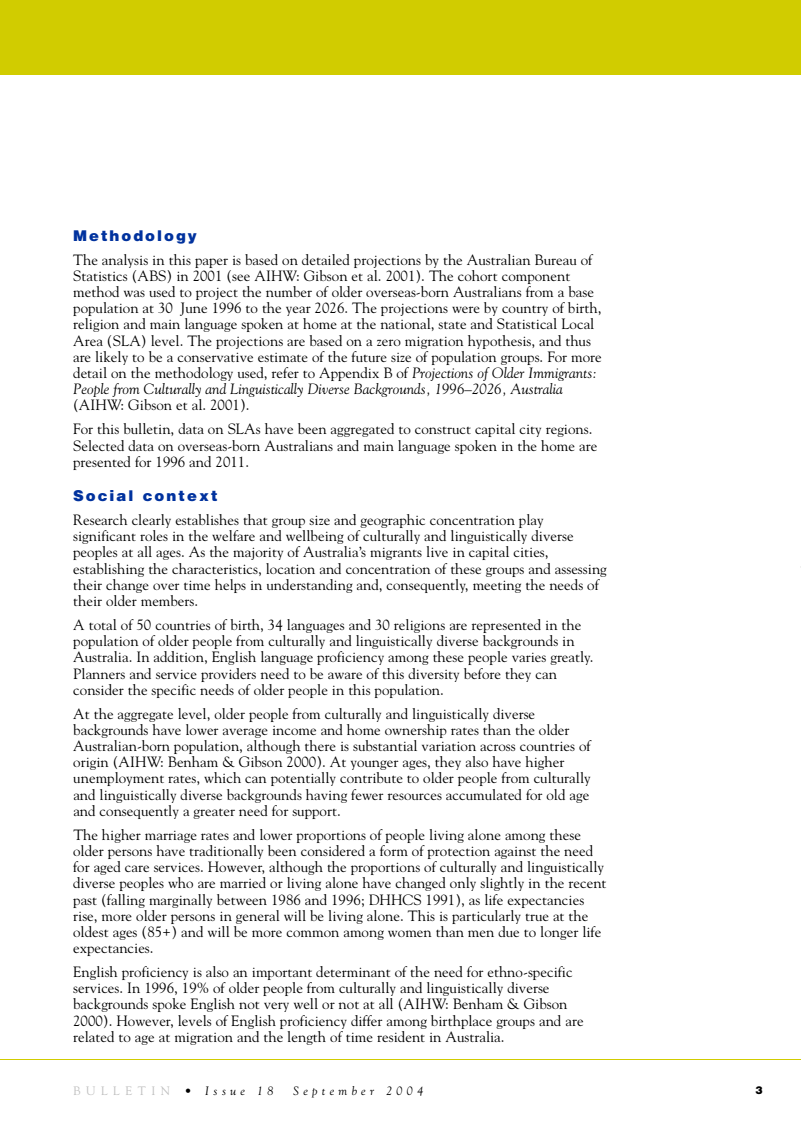
<style>
.page{position:relative;width:801px;height:1132px;background:#fff}
.page>*{position:absolute;margin:0;border:0;box-sizing:border-box;transform-origin:0 0}
.t1{font:14.85px/16.2px "Goudy";color:#000}
.t2{font:900 14.85px "Helvetica";letter-spacing:.14em;color:#01329e}
.t3{font:12.15px "Goudy";color:#bfbfbf}
.t4{font:italic 12.15px "Goudy";letter-spacing:.355em;color:#000}
.t5{font:900 10.8px "Helvetica";color:#000}
.s1{font-style:italic}
.s2{color:#000}
.s3{font-style:italic;color:#000}
</style>
<div class="page">
<div style="left:0;top:0;width:800px;height:75px;background:#d1cc00"></div>
<hr style="left:0;top:1058px;width:800px;height:1px;background:#d1cc00">
<p class="t2" style="left:73px;top:230px;width:125px">M e t h o d o l o g y</p>
<p class="t1" style="left:73px;top:252px;width:530px">The analysis in this paper is based on detailed projections by the Australian Bureau of Statistics (ABS) in 2001 (see AIHW: Gibson et al. 2001). The cohort component method was used to project the number of older overseas-born Australians from a base population at 30 June 1996 to the year 2026. The projections were by country of birth, religion and main language spoken at home at the national, state and Statistical Local Area (SLA) level. The projections are based on a zero migration hypothesis, and thus are likely to be a conservative estimate of the future size of population groups. For more detail on the methodology used, refer to Appendix B of <span class="s1">Projections of Older Immigrants:<br>People from Culturally and Linguistically Diverse Backgrounds, 1996–2026, Australia</span></p>
<p class="t1" style="left:73px;top:394px;width:520px;line-height:24px">(AIHW: Gibson et al. 2001).<br>For this bulletin, data on SLAs have been aggregated to construct capital city regions.</p>
<p class="t1" style="left:73px;top:438px;width:525px">Selected data on overseas-born Australians and main language spoken in the home are presented for 1996 and 2011.</p>
<p class="t2" style="left:73px;top:490px;width:146px">Social context</p>
<p class="t1" style="left:73px;top:512px;width:535px">Research clearly establishes that group size and geographic concentration play significant roles in the welfare and wellbeing of culturally and linguistically diverse peoples at all ages. As the majority of Australia’s migrants live in capital cities, establishing the characteristics, location and concentration of these groups and assessing their change over time helps in understanding and, consequently, meeting the needs of their older members.</p>
<p class="t1" style="left:73px;top:617px;width:521px">A total of 50 countries of birth, 34 languages and 30 religions are represented in the population of older people from culturally and linguistically diverse backgrounds in Australia. In addition, English language proficiency among these people varies greatly.<br>Planners and service providers need to be aware of this diversity before they can consider the specific needs of older people in this population.</p>
<p class="t1" style="left:73px;top:706px;width:519px">At the aggregate level, older people from culturally and linguistically diverse backgrounds have lower average income and home ownership rates than the older Australian-born population, although there is substantial variation across countries of origin (AIHW: Benham &amp; Gibson 2000). At younger ages, they also have higher unemployment rates, which can potentially contribute to older people from culturally and linguistically diverse backgrounds having fewer resources accumulated for old age and consequently a greater need for support.</p>
<p class="t1" style="left:73px;top:827px;width:534px">The higher marriage rates and lower proportions of people living alone among these older persons have traditionally been considered a form of protection against the need for aged care services. However, although the proportions of culturally and linguistically diverse peoples who are married or living alone have changed only slightly in the recent past (falling marginally between 1986 and 1996; DHHCS 1991), as life expectancies rise, more older persons in general will be living alone. This is particularly true at the oldest ages (85+) and will be more common among women than men due to longer life expectancies.</p>
<p class="t1" style="left:73px;top:964px;width:512px">English proficiency is also an important determinant of the need for ethno-specific services. In 1996, 19% of older people from culturally and linguistically diverse backgrounds spoke English not very well or not at all (AIHW: Benham &amp; Gibson 2000). However, levels of English proficiency differ among birthplace groups and are related to age at migration and the length of time resident in Australia.</p>
<p class="t3" style="left:73px;top:1085px;width:202px">B U L L E T I N <span class="s2">•</span> <span class="s3">Issue 18</span></p>
<p class="t4" style="left:293px;top:1085px;width:132px">September 2004</p>
<p class="t5" style="left:755px;top:1085px;width:9px">3</p>
</div>
